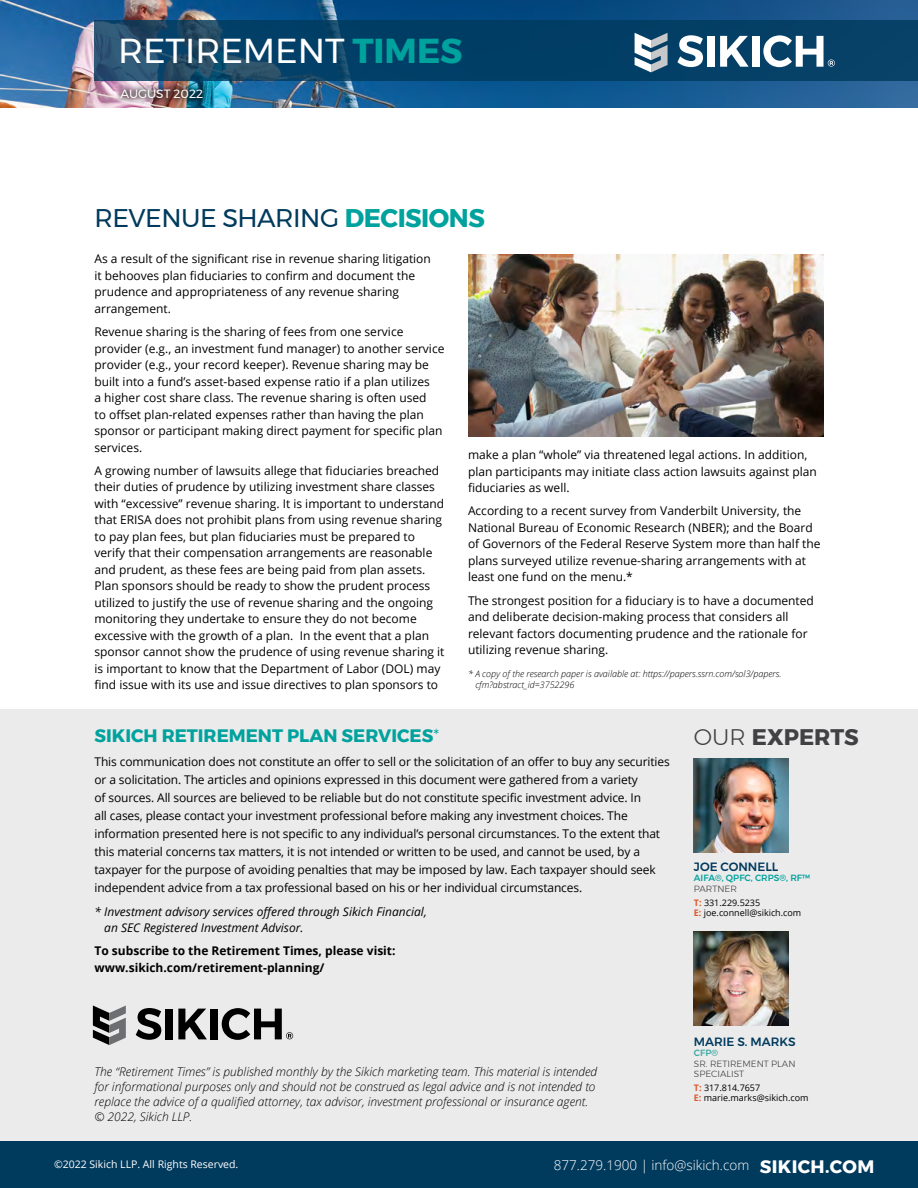
<style>
.page{position:relative;width:918px;height:1188px;background:#fff}
.page>*{position:absolute;margin:0;border:0;box-sizing:border-box;transform-origin:0 0}
.t1{font:34.5px "Montserrat";color:#fff}
.t2{font:25.5px "Montserrat";letter-spacing:-.02em;color:#003a5d}
.t3{font:700 22.5px "Montserrat";color:#414042}
.t4{font:700 18px "Montserrat";color:#00a29d}
.t5{font:300 13.5px "Open Sans";color:#fff}
.t6{font:12px/16.5px "Open Sans";color:#000}
.t7{font:italic 300 12px/15px "Open Sans";color:#000}
.t8{font:italic 12px/16.5px "Open Sans";color:#000}
.t9{font:700 12px/16.5px "Open Sans";color:#000}
.t10{font:500 12px "Montserrat";color:#003a5d}
.t11{font:12px "Montserrat";color:#fff}
.t12{font:10.5px "Open Sans";color:#fff}
.t13{font:italic 300 9px/10.5px "Open Sans";color:#000}
.t14{font:9px/10.5px "Open Sans";color:#000}
.t15{font:300 9px/10.5px "Montserrat";color:#414042}
.t16{font:500 9px "Montserrat";color:#00a29d}
.t17{font:500 9px "Montserrat";color:#3da9a4}
.s1{font-weight:700;color:#00a29d}
.s2{font-weight:300}
.s3{font-weight:700;color:#de592b}
.s4{font-family:"Montserrat";font-weight:700;font-size:18px}
</style>
<div class="page">
<div style="left:0;top:1141px;width:918px;height:47px;background:#003a5d"></div>
<img style="left:0;top:0;width:918px;height:108px">
<svg style="left:94px;top:20px;width:824px;height:61px;background:#094267"></svg>
<svg style="left:677px;top:35px;width:26px;height:32px"></svg>
<div style="left:708px;top:36px;width:7px;height:31px;background:#fff"></div>
<svg style="left:720px;top:36px;width:29px;height:31px"></svg>
<div style="left:752px;top:36px;width:7px;height:31px;background:#fff"></div>
<svg style="left:763px;top:35px;width:72px;height:32px"></svg>
<svg style="left:635px;top:33px;width:33px;height:39px"></svg>
<div style="left:0;top:709px;width:918px;height:432px;background:#ebebec"></div>
<img style="left:694px;top:758px;width:94px;height:95px">
<svg style="left:136px;top:1008px;width:25px;height:32px"></svg>
<div style="left:166px;top:1009px;width:7px;height:30px;background:#000"></div>
<svg style="left:178px;top:1009px;width:29px;height:30px"></svg>
<div style="left:210px;top:1009px;width:7px;height:30px;background:#000"></div>
<svg style="left:222px;top:1008px;width:71px;height:32px"></svg>
<svg style="left:93px;top:1005px;width:33px;height:40px"></svg>
<div style="left:114px;top:82px;width:95px;height:23px;background:#000;opacity:.75"></div>
<img style="left:694px;top:931px;width:94px;height:95px">
<img style="left:468px;top:254px;width:356px;height:182px">
<h1 class="t1" style="left:118px;top:25px;width:346px">RETIREMENT <span class="s1">TIMES</span></h1>
<p class="t11" style="left:121px;top:85px;width:84px">AUGUST 2022</p>
<h2 class="t2" style="left:94px;top:199px;width:392px">REVENUE SHARING <span class="s1">DECISIONS</span></h2>
<p class="t6" style="left:94px;top:250px;width:338px">As a result of the significant rise in revenue sharing litigation it behooves plan fiduciaries to confirm and document the prudence and appropriateness of any revenue sharing arrangement.</p>
<p class="t6" style="left:94px;top:323px;width:351px">Revenue sharing is the sharing of fees from one service provider (e.g., an investment fund manager) to another service provider (e.g., your record keeper). Revenue sharing may be built into a fund’s asset-based expense ratio if a plan utilizes<br>a higher cost share class. The revenue sharing is often used<br>to offset plan-related expenses rather than having the plan sponsor or participant making direct payment for specific plan services.</p>
<p class="t6" style="left:94px;top:462px;width:351px">A growing number of lawsuits allege that fiduciaries breached their duties of prudence by utilizing investment share classes with “excessive” revenue sharing. It is important to understand that ERISA does not prohibit plans from using revenue sharing to pay plan fees, but plan fiduciaries must be prepared to verify that their compensation arrangements are reasonable and prudent, as these fees are being paid from plan assets.<br>Plan sponsors should be ready to show the prudent process utilized to justify the use of revenue sharing and the ongoing monitoring they undertake to ensure they do not become excessive with the growth of a plan. In the event that a plan sponsor cannot show the prudence of using revenue sharing it is important to know that the Department of Labor (DOL) may find issue with its use and issue directives to plan sponsors to</p>
<p class="t6" style="left:468px;top:446px;width:350px">make a plan “whole” via threatened legal actions. In addition, plan participants may initiate class action lawsuits against plan fiduciaries as well.</p>
<p class="t6" style="left:468px;top:502px;width:354px">According to a recent survey from Vanderbilt University, the National Bureau of Economic Research (NBER); and the Board of Governors of the Federal Reserve System more than half the plans surveyed utilize revenue-sharing arrangements with at least one fund on the menu.*</p>
<p class="t6" style="left:468px;top:592px;width:347px">The strongest position for a fiduciary is to have a documented and deliberate decision-making process that considers all relevant factors documenting prudence and the rationale for utilizing revenue sharing.</p>
<p class="t13" style="left:475px;top:669px;width:308px;text-indent:-7px">* A copy of the research paper is available at: https://papers.ssrn.com/sol3/papers. cfm?abstract_id=3752296</p>
<h3 class="t4" style="left:94px;top:721px;width:346px">SIKICH RETIREMENT PLAN SERVICES<span class="s2">*</span></h3>
<p class="t6" style="left:94px;top:753px;width:577px;line-height:18px">This communication does not constitute an offer to sell or the solicitation of an offer to buy any securities or a solicitation. The articles and opinions expressed in this document were gathered from a variety<br>of sources. All sources are believed to be reliable but do not constitute specific investment advice. In<br>all cases, please contact your investment professional before making any investment choices. The information presented here is not specific to any individual’s personal circumstances. To the extent that this material concerns tax matters, it is not intended or written to be used, and cannot be used, by a taxpayer for the purpose of avoiding penalties that may be imposed by law. Each taxpayer should seek independent advice from a tax professional based on his or her individual circumstances.</p>
<p class="t8" style="left:104px;top:903px;width:324px;text-indent:-10px">* Investment advisory services offered through Sikich Financial, an SEC Registered Investment Advisor.</p>
<p class="t9" style="left:94px;top:943px;width:303px">To subscribe to the Retirement Times, please visit: www.sikich.com/retirement-planning/</p>
<h3 class="t3" style="left:694px;top:719px;width:166px"><span class="s2">OUR</span> EXPERTS</h3>
<p class="t10" style="left:694px;top:857px;width:86px">JOE CONNELL</p>
<p class="t16" style="left:694px;top:871px;width:118px">AIFA®, QPFC, CRPS®, RF™</p>
<p class="t15" style="left:694px;top:883px;width:45px">PARTNER</p>
<p class="t14" style="left:694px;top:897px;width:109px"><span class="s3">T:</span> 331.229.5235<br><span class="s3">E:</span> joe.connell@sikich.com</p>
<p class="t7" style="left:94px;top:1063px;width:504px">The “Retirement Times” is published monthly by the Sikich marketing team. This material is intended for informational purposes only and should not be construed as legal advice and is not intended to replace the advice of a qualified attorney, tax advisor, investment professional or insurance agent. © 2022, Sikich LLP.</p>
<p class="t10" style="left:694px;top:1032px;width:103px">MARIE S. MARKS</p>
<p class="t17" style="left:694px;top:1046px;width:26px">CFP®</p>
<p class="t15" style="left:694px;top:1058px;width:103px">SR. RETIREMENT PLAN<br>SPECIALIST</p>
<p class="t14" style="left:694px;top:1082px;width:116px"><span class="s3">T:</span> 317.814.7657<br><span class="s3">E:</span> marie.marks@sikich.com</p>
<p class="t12" style="left:54px;top:1157px;width:186px">©2022 Sikich LLP. All Rights Reserved.</p>
<p class="t5" style="left:554px;top:1155px;width:322px">877.279.1900 | info@sikich.com <span class="s4">SIKICH.COM</span></p>
</div>
